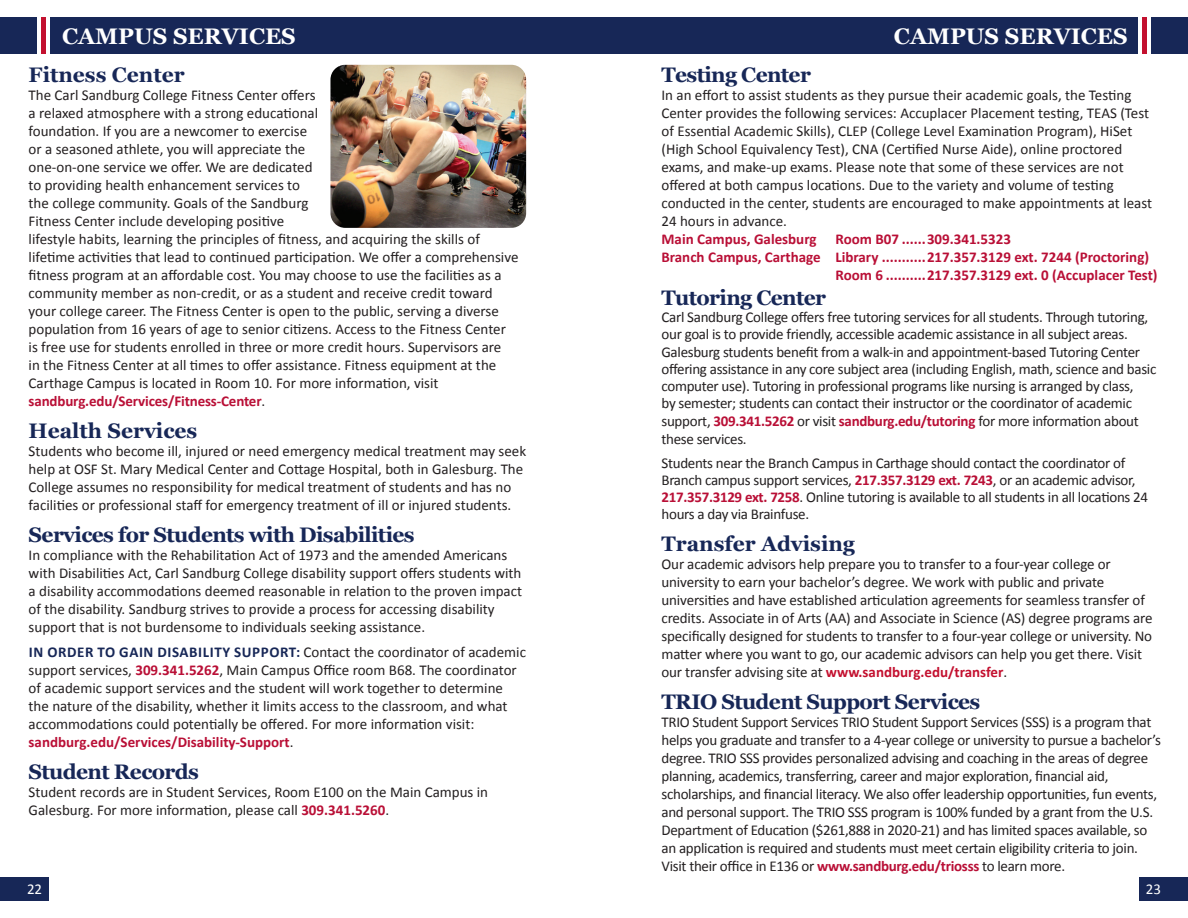
<style>
.page{position:relative;width:1188px;height:918px;background:#fff}
.page>*{position:absolute;margin:0;border:0;box-sizing:border-box;transform-origin:0 0}
.t1{font:700 22.5px "Georgia";color:#fff}
.t2{font:700 21px "Georgia";letter-spacing:-.03em;color:#172757}
.t3{font:700 21px "Georgia";color:#172757}
.t4{font:15px/18px "Calibri";letter-spacing:-.01em;color:#231f20}
.t5{font:700 15px "Calibri";color:#b90f36}
.t6{font:15px "Calibri";color:#fff}
.s1{font-weight:700;color:#b90f36}
.s2{font-weight:700;color:#172757}
.s3{font-weight:700;color:#c3102f}
</style>
<div class="page">
<img style="left:330px;top:65px;width:196px;height:163px">
<div style="left:580px;top:17px;width:558px;height:37px;background:#172757"></div>
<div style="left:0;top:17px;width:37px;height:37px;background:#172757"></div>
<div style="left:41px;top:17px;width:5px;height:37px;background:#c3102f"></div>
<div style="left:50px;top:17px;width:544px;height:37px;background:#172757"></div>
<div style="left:1151px;top:17px;width:37px;height:37px;background:#172757"></div>
<div style="left:1142px;top:17px;width:5px;height:37px;background:#c3102f"></div>
<div style="left:1139px;top:878px;width:49px;height:23px;background:#172757"></div>
<div style="left:0;top:878px;width:49px;height:23px;background:#172757"></div>
<h1 class="t1" style="left:62px;top:19px;width:235px">CAMPUS SERVICES</h1>
<h1 class="t1" style="left:894px;top:20px;width:235px">CAMPUS SERVICES</h1>
<h2 class="t3" style="left:29px;top:59px;width:158px">Fitness Center</h2>
<p class="t4" style="left:29px;top:86px;width:491px">The Carl Sandburg College Fitness Center offers<br>a relaxed atmosphere with a strong educational<br>foundation. If you are a newcomer to exercise<br>or a seasoned athlete, you will appreciate the<br>one-on-one service we offer. We are dedicated<br>to providing health enhancement services to<br>the college community. Goals of the Sandburg<br>Fitness Center include developing positive<br>lifestyle habits, learning the principles of fitness, and acquiring the skills of lifetime activities that lead to continued participation. We offer a comprehensive fitness program at an affordable cost. You may choose to use the facilities as a community member as non-credit, or as a student and receive credit toward your college career. The Fitness Center is open to the public, serving a diverse population from 16 years of age to senior citizens. Access to the Fitness Center is free use for students enrolled in three or more credit hours. Supervisors are<br>in the Fitness Center at all times to offer assistance. Fitness equipment at the Carthage Campus is located in Room 10. For more information, visit <span class="s1">sandburg.edu/Services/Fitness-Center</span>.</p>
<h2 class="t3" style="left:29px;top:415px;width:170px">Health Services</h2>
<p class="t4" style="left:29px;top:442px;width:499px">Students who become ill, injured or need emergency medical treatment may seek help at OSF St. Mary Medical Center and Cottage Hospital, both in Galesburg. The College assumes no responsibility for medical treatment of students and has no facilities or professional staff for emergency treatment of ill or injured students.</p>
<h2 class="t2" style="left:29px;top:519px;width:388px">Services for Students with Disabilities</h2>
<p class="t4" style="left:29px;top:546px;width:495px">In compliance with the Rehabilitation Act of 1973 and the amended Americans with Disabilities Act, Carl Sandburg College disability support offers students with a disability accommodations deemed reasonable in relation to the proven impact of the disability. Sandburg strives to provide a process for accessing disability support that is not burdensome to individuals seeking assistance.</p>
<p class="t4" style="left:29px;top:642px;width:499px"><span class="s2">IN ORDER TO GAIN DISABILITY SUPPORT:</span> Contact the coordinator of academic support services, <span class="s1">309.341.5262</span>, Main Campus Office room B68. The coordinator of academic support services and the student will work together to determine the nature of the disability, whether it limits access to the classroom, and what accommodations could potentially be offered. For more information visit: <span class="s1">sandburg.edu/Services/Disability-Support</span>.</p>
<h2 class="t2" style="left:29px;top:756px;width:172px">Student Records</h2>
<p class="t4" style="left:29px;top:782px;width:461px">Student records are in Student Services, Room E100 on the Main Campus in<br>Galesburg. For more information, please call <span class="s1">309.341.5260</span>.</p>
<h2 class="t2" style="left:662px;top:59px;width:151px">Testing Center</h2>
<p class="t4" style="left:662px;top:85px;width:492px">In an effort to assist students as they pursue their academic goals, the Testing Center provides the following services: Accuplacer Placement testing, TEAS (Test of Essential Academic Skills), CLEP (College Level Examination Program), HiSet (High School Equivalency Test), CNA (Certified Nurse Aide), online proctored exams, and make-up exams. Please note that some of these services are not offered at both campus locations. Due to the variety and volume of testing conducted in the center, students are encouraged to make appointments at least 24 hours in advance.</p>
<p class="t5" style="left:662px;top:228px;width:157px">Main Campus, Galesburg</p>
<p class="t5" style="left:836px;top:228px;width:177px">Room B07 ......309.341.5323</p>
<p class="t5" style="left:662px;top:246px;width:489px">Branch Campus, Carthage Library ...........217.357.3129 ext. 7244 (Proctoring)</p>
<p class="t5" style="left:836px;top:264px;width:324px">Room 6 ..........217.357.3129 ext. 0 (Accuplacer Test)</p>
<h2 class="t2" style="left:662px;top:282px;width:166px">Tutoring Center</h2>
<p class="t4" style="left:662px;top:308px;width:496px;line-height:17.4px">Carl Sandburg College offers free tutoring services for all students. Through tutoring, our goal is to provide friendly, accessible academic assistance in all subject areas.<br>Galesburg students benefit from a walk-in and appointment-based Tutoring Center offering assistance in any core subject area (including English, math, science and basic computer use). Tutoring in professional programs like nursing is arranged by class,<br>by semester; students can contact their instructor or the coordinator of academic support, <span class="s1">309.341.5262</span> or visit <span class="s1">sandburg.edu/tutoring</span> for more information about these services.</p>
<p class="t4" style="left:662px;top:454px;width:488px;line-height:17.2px">Students near the Branch Campus in Carthage should contact the coordinator of Branch campus support services, <span class="s1">217.357.3129 ext. 7243</span>, or an academic advisor, <span class="s1">217.357.3129 ext. 7258</span>. Online tutoring is available to all students in all locations 24 hours a day via Brainfuse.</p>
<h2 class="t3" style="left:662px;top:528px;width:195px">Transfer Advising</h2>
<p class="t4" style="left:662px;top:555px;width:493px">Our academic advisors help prepare you to transfer to a four-year college or university to earn your bachelor’s degree. We work with public and private universities and have established articulation agreements for seamless transfer of credits. Associate in of Arts (AA) and Associate in Science (AS) degree programs are specifically designed for students to transfer to a four-year college or university. No matter where you want to go, our academic advisors can help you get there. Visit our transfer advising site at <span class="s3">www.sandburg.edu/transfer</span>.</p>
<h2 class="t2" style="left:662px;top:686px;width:320px">TRIO Student Support Services</h2>
<p class="t4" style="left:662px;top:713px;width:501px">TRIO Student Support Services TRIO Student Support Services (SSS) is a program that helps you graduate and transfer to a 4-year college or university to pursue a bachelor’s degree. TRIO SSS provides personalized advising and coaching in the areas of degree planning, academics, transferring, career and major exploration, financial aid, scholarships, and financial literacy. We also offer leadership opportunities, fun events, and personal support. The TRIO SSS program is 100% funded by a grant from the U.S.<br>Department of Education ($261,888 in 2020-21) and has limited spaces available, so an application is required and students must meet certain eligibility criteria to join.<br>Visit their office in E136 or <span class="s1">www.sandburg.edu/triosss</span> to learn more.</p>
<p class="t6" style="left:27px;top:879px;width:17px">22</p>
<p class="t6" style="left:1146px;top:879px;width:17px">23</p>
</div>
